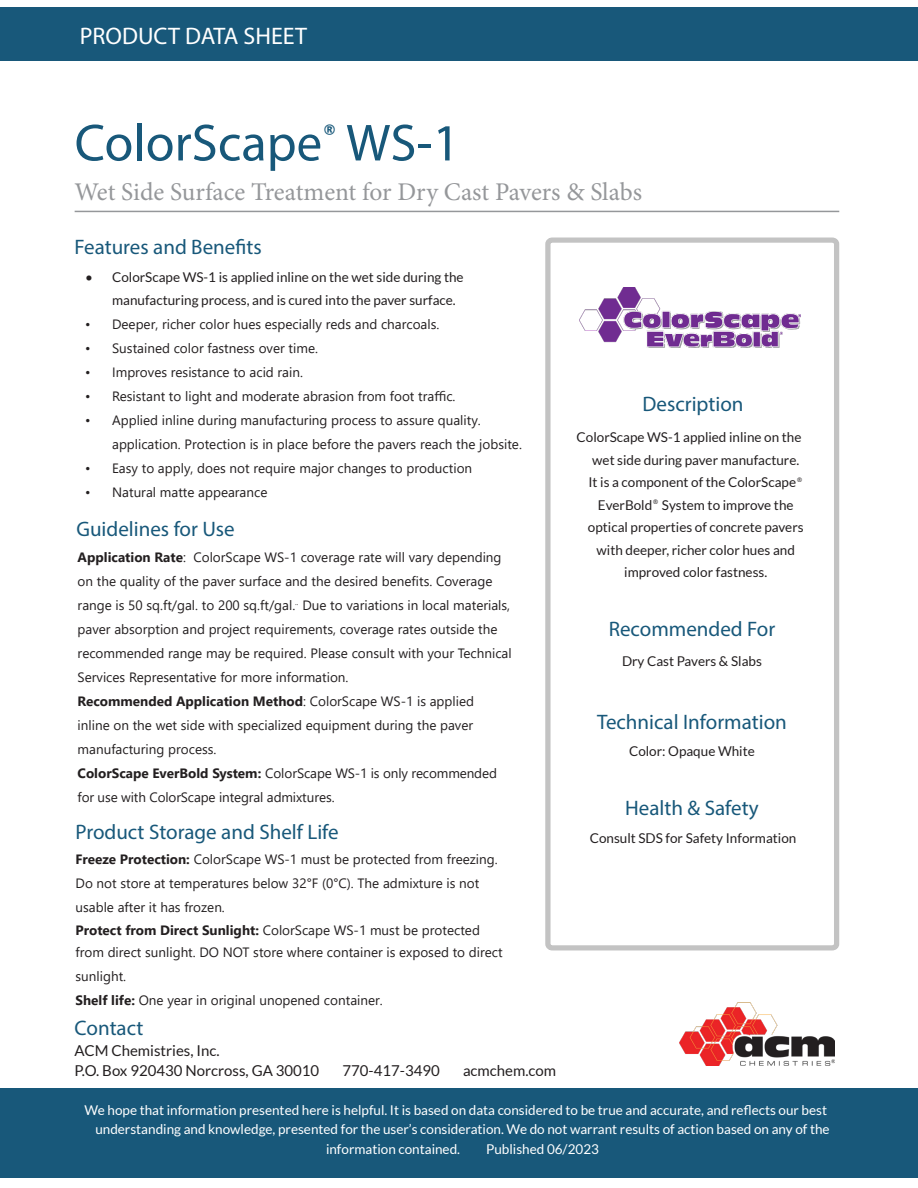
<style>
.page{position:relative;width:918px;height:1188px;background:#fff}
.page>*{position:absolute;margin:0;border:0;box-sizing:border-box;transform-origin:0 0}
.Main_Header{font:52.5px "Myriad Pro";color:#18587a}
.Main_Sub_Header{font:25.5px "Minion Pro";letter-spacing:-.005em;color:#95979a}
.t1{font:24px "Myriad Pro";color:#fff}
.Paragraph_Style_1{font:21px "Myriad Pro";color:#18587a}
.Right_Para_Header{font:21px "Myriad Pro";color:#18587a}
.Main_Header-2{font:700 17.55px "Segoe UI";color:#18587a}
.t2{font:15px "Lato";color:#231f20}
.Body{font:13.5px/24px "Segoe UI";color:#231f20}
.Right_Para_Text{font:13.5px/22.5px "Lato";color:#231f20}
.Footer_Text{font:13.5px "Lato";color:#fff}
.Para_Text{font:13.5px "Lato";color:#231f20}
.s1{font-weight:700}
</style>
<div class="page">
<div style="left:0;top:8px;width:918px;height:54px;background:#18587a"></div>
<hr style="left:75px;top:211px;width:764px;height:1px;background:#95979a">
<svg style="left:545px;top:237px;width:295px;height:714px"></svg>
<div style="left:0;top:1088px;width:918px;height:90px;background:#18587a"></div>
<img style="left:679px;top:1003px;width:156px;height:63px">
<img style="left:579px;top:288px;width:221px;height:60px">
<p class="t1" style="left:80px;top:21px;width:229px">PRODUCT DATA SHEET</p>
<p class="Main_Header" style="left:75px;top:110px;width:249px">ColorScape</p>
<p class="Main_Header-2" style="left:322px;top:114px;width:17px">®</p>
<p class="Main_Header" style="left:346px;top:110px;width:115px">WS-1</p>
<p class="Main_Sub_Header" style="left:75px;top:174px;width:569px">Wet Side Surface Treatment for Dry Cast Pavers &amp; Slabs</p>
<p class="Paragraph_Style_1" style="left:75px;top:234px;width:189px">Features and Benefits</p>
<p class="Right_Para_Text" style="left:112px;top:266px;width:353px;text-indent:-27px">• ColorScape WS-1 is applied inline on the wet side during the manufacturing process, and is cured into the paver surface.</p>
<p class="Body" style="left:85px;top:311px;width:356px">• Deeper, richer color hues especially reds and charcoals.</p>
<p class="Body" style="left:85px;top:335px;width:234px">• Sustained color fastness over time.</p>
<p class="Body" style="left:85px;top:359px;width:219px">• Improves resistance to acid rain.</p>
<p class="Body" style="left:85px;top:383px;width:372px">• Resistant to light and moderate abrasion from foot traffic.</p>
<p class="Body" style="left:112px;top:407px;width:411px;text-indent:-27px">• Applied inline during manufacturing process to assure quality. application. Protection is in place before the pavers reach the jobsite.</p>
<p class="Body" style="left:85px;top:455px;width:389px">• Easy to apply, does not require major changes to production</p>
<p class="Body" style="left:85px;top:479px;width:184px">• Natural matte appearance</p>
<p class="Paragraph_Style_1" style="left:76px;top:516px;width:160px">Guidelines for Use</p>
<p class="Body" style="left:78px;top:544px;width:436px"><span class="s1">Application Rate</span>: ColorScape WS-1 coverage rate will vary depending on the quality of the paver surface and the desired benefits. Coverage range is 50 sq.ft/gal. to 200 sq.ft/gal.<sup>..</sup> Due to variations in local materials, paver absorption and project requirements, coverage rates outside the recommended range may be required. Please consult with your Technical Services Representative for more information.</p>
<p class="Body" style="left:78px;top:688px;width:398px;text-align:justify"><span class="s1">Recommended Application Method</span>: ColorScape WS-1 is applied inline on the wet side with specialized equipment during the paver manufacturing process.</p>
<p class="Body" style="left:78px;top:760px;width:421px"><span class="s1">ColorScape EverBold System:</span> ColorScape WS-1 is only recommended for use with ColorScape integral admixtures.</p>
<p class="Paragraph_Style_1" style="left:76px;top:819px;width:265px">Product Storage and Shelf Life</p>
<p class="Body" style="left:76px;top:846px;width:424px"><span class="s1">Freeze Protection:</span> ColorScape WS-1 must be protected from freezing.<br>Do not store at temperatures below 32°F (0°C). The admixture is not usable after it has frozen.</p>
<p class="Body" style="left:76px;top:917px;width:429px;line-height:22.5px"><span class="s1">Protect from Direct Sunlight:</span> ColorScape WS-1 must be protected from direct sunlight. DO NOT store where container is exposed to direct</p>
<p class="Body" style="left:76px;top:963px;width:52px">sunlight.</p>
<p class="Body" style="left:76px;top:987px;width:309px"><span class="s1">Shelf life:</span> One year in original unopened container.</p>
<p class="Paragraph_Style_1" style="left:75px;top:1015px;width:70px">Contact</p>
<p class="t2" style="left:75px;top:1042px;width:147px">ACM Chemistries, Inc.</p>
<p class="t2" style="left:75px;top:1062px;width:246px">P.O. Box 920430 Norcross, GA 30010</p>
<p class="t2" style="left:342px;top:1062px;width:99px">770-417-3490</p>
<p class="t2" style="left:463px;top:1062px;width:95px">acmchem.com</p>
<p class="Right_Para_Header" style="left:642px;top:391px;width:103px">Description</p>
<p class="Right_Para_Text" style="left:577px;top:426px;width:226px">ColorScape WS-1 applied inline on the</p>
<p class="Right_Para_Text" style="left:592px;top:449px;width:209px">wet side during paver manufacture.</p>
<p class="Right_Para_Text" style="left:588px;top:471px;width:216px">It is a component of the ColorScape<sup>®</sup></p>
<p class="Right_Para_Text" style="left:598px;top:494px;width:197px">EverBold<sup>®</sup> System to improve the</p>
<p class="Right_Para_Text" style="left:588px;top:516px;width:217px">optical properties of concrete pavers</p>
<p class="Right_Para_Text" style="left:597px;top:539px;width:200px">with deeper, richer color hues and</p>
<p class="Right_Para_Text" style="left:624px;top:561px;width:144px">improved color fastness.</p>
<p class="Paragraph_Style_1" style="left:609px;top:616px;width:168px">Recommended For</p>
<p class="Para_Text" style="left:622px;top:653px;width:141px">Dry Cast Pavers &amp; Slabs</p>
<p class="Paragraph_Style_1" style="left:597px;top:709px;width:191px">Technical Information</p>
<p class="Right_Para_Text" style="left:629px;top:739px;width:127px">Color: Opaque White</p>
<p class="Paragraph_Style_1" style="left:625px;top:795px;width:135px">Health &amp; Safety</p>
<p class="Right_Para_Text" style="left:590px;top:827px;width:208px">Consult SDS for Safety Information</p>
<p class="Footer_Text" style="left:84px;top:1102px;width:744px">We hope that information presented here is helpful. It is based on data considered to be true and accurate, and reflects our best</p>
<p class="Footer_Text" style="left:95px;top:1122px;width:736px">understanding and knowledge, presented for the user’s consideration. We do not warrant results of action based on any of the</p>
<p class="Footer_Text" style="left:326px;top:1141px;width:136px">information contained.</p>
<p class="Footer_Text" style="left:486px;top:1141px;width:114px">Published 06/2023</p>
</div>
